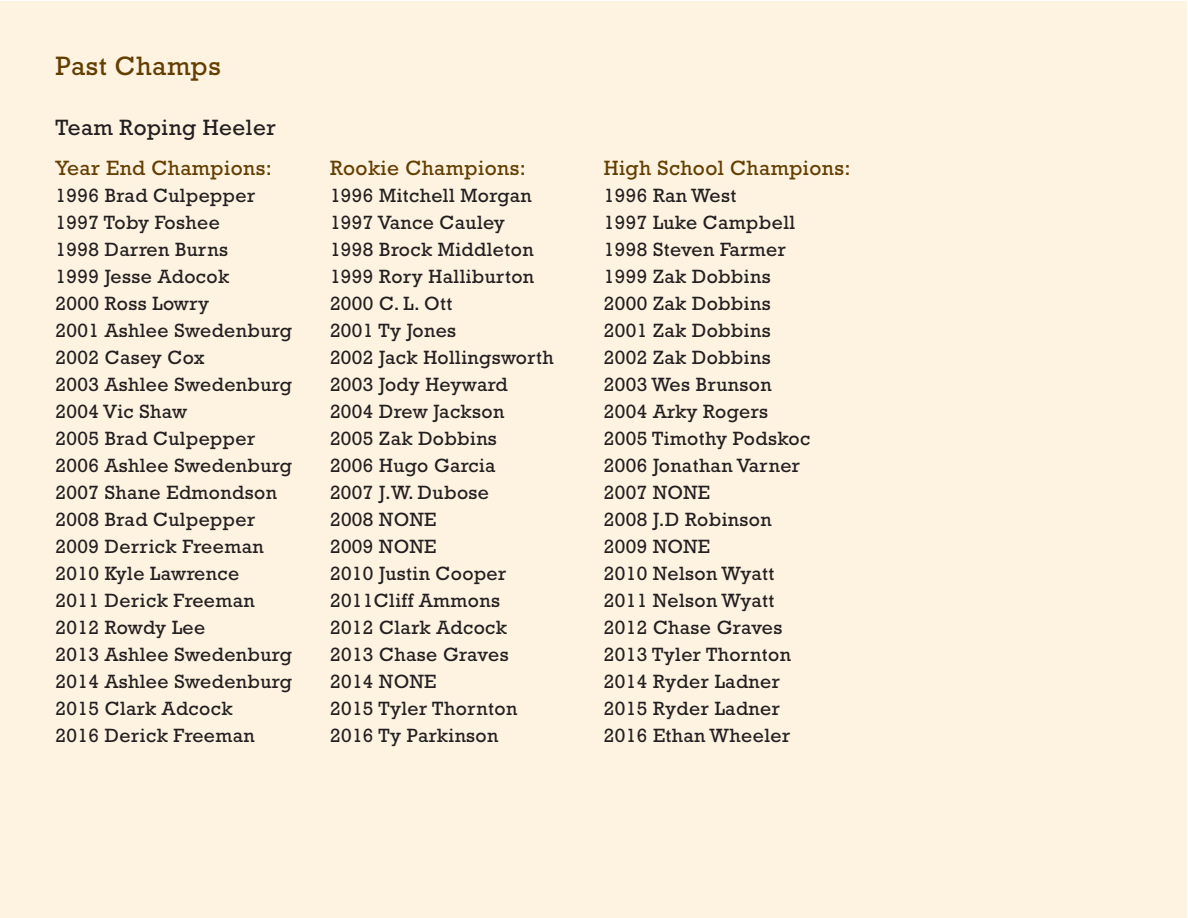
<style>
.page{position:relative;width:1188px;height:918px;background:#fff}
.page>*{position:absolute;margin:0;border:0;box-sizing:border-box;transform-origin:0 0}
.t1{font:27px "Rockwell";letter-spacing:.02em;color:#633e00}
.t2{font:22.5px "Rockwell";letter-spacing:.02em;color:#231f20}
.t3{font:21px "Rockwell";letter-spacing:.02em;color:#633e00}
.t4{font:19.5px/27px "Rockwell";letter-spacing:.02em;color:#231f20}
</style>
<div class="page">
<div style="left:0;top:1px;width:1186px;height:917px;background:#fef3e1"></div>
<h1 class="t1" style="left:56px;top:50px;width:167px">Past Champs</h1>
<p class="t2" style="left:56px;top:114px;width:222px">Team Roping Heeler</p>
<p class="t3" style="left:56px;top:156px;width:218px">Year End Champions:</p>
<p class="t4" style="left:56px;top:182px;width:238px">1996 Brad Culpepper<br>1997 Toby Foshee<br>1998 Darren Burns<br>1999 Jesse Adocok<br>2000 Ross Lowry<br>2001 Ashlee Swedenburg<br>2002 Casey Cox<br>2003 Ashlee Swedenburg<br>2004 Vic Shaw<br>2005 Brad Culpepper<br>2006 Ashlee Swedenburg<br>2007 Shane Edmondson<br>2008 Brad Culpepper<br>2009 Derrick Freeman<br>2010 Kyle Lawrence<br>2011 Derick Freeman<br>2012 Rowdy Lee<br>2013 Ashlee Swedenburg<br>2014 Ashlee Swedenburg<br>2015 Clark Adcock<br>2016 Derick Freeman</p>
<p class="t3" style="left:330px;top:156px;width:197px">Rookie Champions:</p>
<p class="t4" style="left:330px;top:182px;width:225px">1996 Mitchell Morgan<br>1997 Vance Cauley<br>1998 Brock Middleton<br>1999 Rory Halliburton<br>2000 C. L. Ott<br>2001 Ty Jones<br>2002 Jack Hollingsworth<br>2003 Jody Heyward<br>2004 Drew Jackson<br>2005 Zak Dobbins<br>2006 Hugo Garcia<br>2007 J.W. Dubose<br>2008 NONE<br>2009 NONE<br>2010 Justin Cooper<br>2011Cliff Ammons<br>2012 Clark Adcock<br>2013 Chase Graves<br>2014 NONE<br>2015 Tyler Thornton<br>2016 Ty Parkinson</p>
<p class="t3" style="left:604px;top:156px;width:248px">High School Champions:</p>
<p class="t4" style="left:604px;top:182px;width:208px">1996 Ran West<br>1997 Luke Campbell<br>1998 Steven Farmer<br>1999 Zak Dobbins<br>2000 Zak Dobbins<br>2001 Zak Dobbins<br>2002 Zak Dobbins<br>2003 Wes Brunson<br>2004 Arky Rogers<br>2005 Timothy Podskoc<br>2006 Jonathan Varner<br>2007 NONE<br>2008 J.D Robinson<br>2009 NONE<br>2010 Nelson Wyatt<br>2011 Nelson Wyatt<br>2012 Chase Graves<br>2013 Tyler Thornton<br>2014 Ryder Ladner<br>2015 Ryder Ladner<br>2016 Ethan Wheeler</p>
</div>
